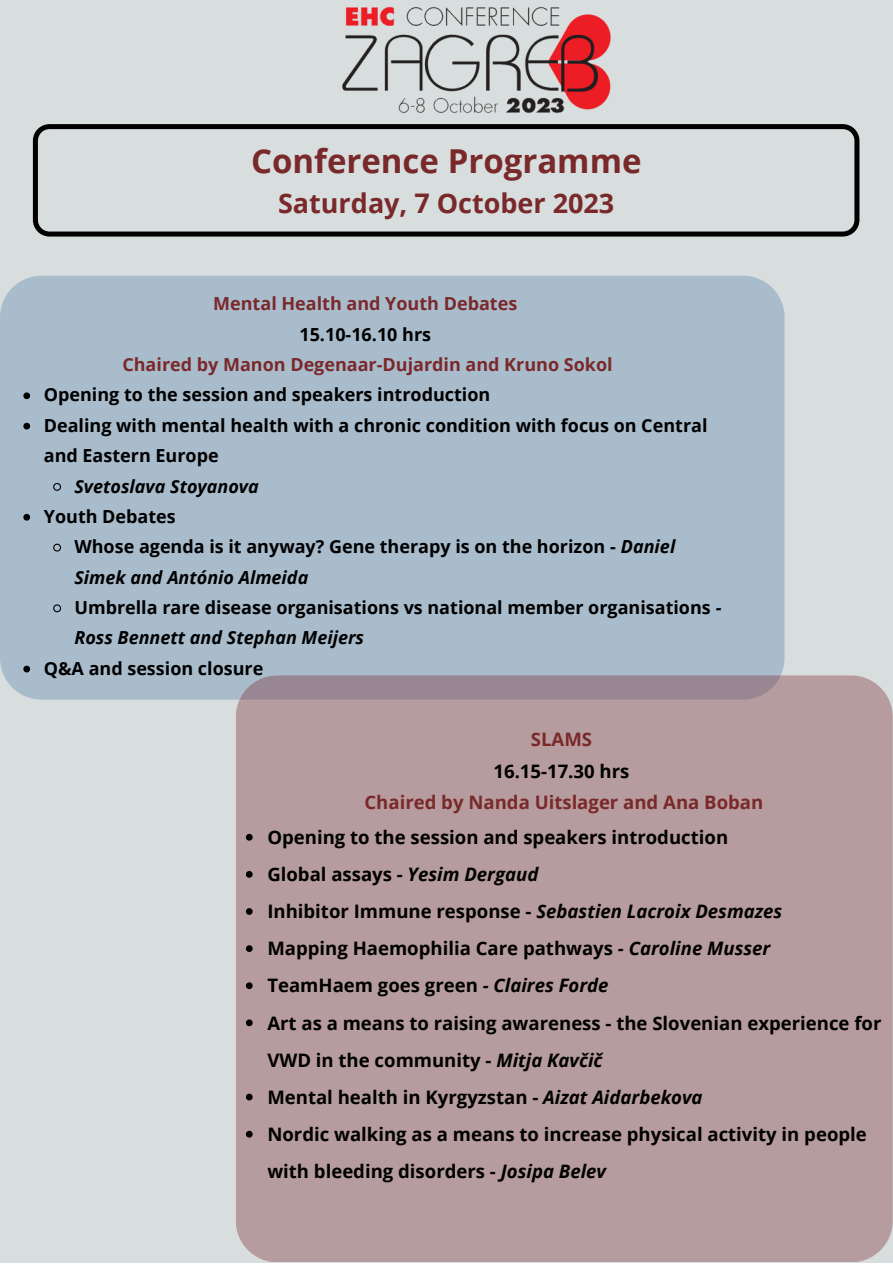
<style>
.page{position:relative;width:893px;height:1264px;background:#fff}
.page>*{position:absolute;margin:0;border:0;box-sizing:border-box;transform-origin:0 0}
.t1{font:700 33px "Open Sans";color:#7a292b}
.t2{font:700 27px "Open Sans";color:#7a292b}
.t3{font:700 18.6px/37px "Open Sans";color:#000}
.t4{font:700 18.6px "Open Sans";color:#7a292b}
.t5{font:700 18px/30.3px "Open Sans";color:#000}
.t6{font:700 18px "Open Sans";color:#7a292b}
.t7{font:italic 700 18px "Open Sans";color:#000}
.s1{font-style:italic}
</style>
<div class="page">
<div style="left:0;top:0;width:892px;height:1262px;background:#d8ddde"></div>
<img style="left:342px;top:6px;width:269px;height:107px">
<svg style="left:33px;top:124px;width:826px;height:112px"></svg>
<div style="left:0;top:276px;width:784px;height:423px;background:#a9bccc"></div>
<svg style="left:23px;top:392px;width:7px;height:7px"></svg>
<svg style="left:23px;top:423px;width:7px;height:6px"></svg>
<svg style="left:52px;top:482px;width:10px;height:9px"></svg>
<svg style="left:23px;top:514px;width:7px;height:6px"></svg>
<svg style="left:52px;top:543px;width:10px;height:9px"></svg>
<svg style="left:52px;top:603px;width:10px;height:10px"></svg>
<svg style="left:23px;top:665px;width:7px;height:7px"></svg>
<div style="left:236px;top:675px;width:656px;height:587px;background:#b69c9e"></div>
<svg style="left:246px;top:834px;width:7px;height:6px"></svg>
<svg style="left:246px;top:871px;width:7px;height:6px"></svg>
<svg style="left:246px;top:908px;width:7px;height:6px"></svg>
<svg style="left:246px;top:945px;width:7px;height:7px"></svg>
<svg style="left:246px;top:982px;width:7px;height:7px"></svg>
<svg style="left:246px;top:1019px;width:7px;height:7px"></svg>
<svg style="left:246px;top:1093px;width:7px;height:7px"></svg>
<svg style="left:246px;top:1130px;width:7px;height:7px"></svg>
<p class="t1" style="left:251px;top:138px;width:392px">Conference Programme</p>
<p class="t2" style="left:278px;top:184px;width:338px">Saturday, 7 October 2023</p>
<p class="t6" style="left:213px;top:291px;width:305px">Mental Health and Youth Debates</p>
<p class="t5" style="left:299px;top:318px;width:133px">15.10-16.10 hrs</p>
<p class="t6" style="left:122px;top:352px;width:492px">Chaired by Manon Degenaar-Dujardin and Kruno Sokol</p>
<p class="t5" style="left:44px;top:379px;width:448px">Opening to the session and speakers introduction</p>
<p class="t5" style="left:44px;top:409px;width:665px">Dealing with mental health with a chronic condition with focus on Central and Eastern Europe</p>
<p class="t7" style="left:74px;top:473px;width:186px">Svetoslava Stoyanova</p>
<p class="t5" style="left:44px;top:500px;width:133px">Youth Debates</p>
<p class="t5" style="left:74px;top:531px;width:602px">Whose agenda is it anyway? Gene therapy is on the horizon - <span class="s1">Daniel<br>Simek and António Almeida</span></p>
<p class="t5" style="left:74px;top:592px;width:648px">Umbrella rare disease organisations vs national member organisations <span class="s1">-<br>Ross Bennett and Stephan Meijers</span></p>
<p class="t5" style="left:44px;top:652px;width:221px">Q&amp;A and session closure</p>
<p class="t4" style="left:531px;top:726px;width:63px">SLAMS</p>
<p class="t3" style="left:493px;top:752px;width:137px">16.15-17.30 hrs</p>
<p class="t4" style="left:364px;top:789px;width:400px">Chaired by Nanda Uitslager and Ana Boban</p>
<p class="t3" style="left:267px;top:818px;width:462px">Opening to the session and speakers introduction</p>
<p class="t3" style="left:267px;top:855px;width:272px">Global assays - <span class="s1">Yesim Dergaud</span></p>
<p class="t3" style="left:267px;top:892px;width:516px">Inhibitor Immune response - <span class="s1">Sebastien Lacroix Desmazes</span></p>
<p class="t3" style="left:267px;top:929px;width:504px">Mapping Haemophilia Care pathways <span class="s1">- Caroline Musser</span></p>
<p class="t3" style="left:267px;top:966px;width:343px">TeamHaem goes green <span class="s1">- Claires Forde</span></p>
<p class="t3" style="left:267px;top:1003px;width:615px">Art as a means to raising awareness - the Slovenian experience for<br>VWD in the community - <span class="s1">Mitja Kavčič</span></p>
<p class="t3" style="left:267px;top:1078px;width:437px">Mental health in Kyrgyzstan - <span class="s1">Aizat Aidarbekova</span></p>
<p class="t3" style="left:267px;top:1115px;width:601px">Nordic walking as a means to increase physical activity in people with bleeding disorders - <span class="s1">Josipa Belev</span></p>
</div>
